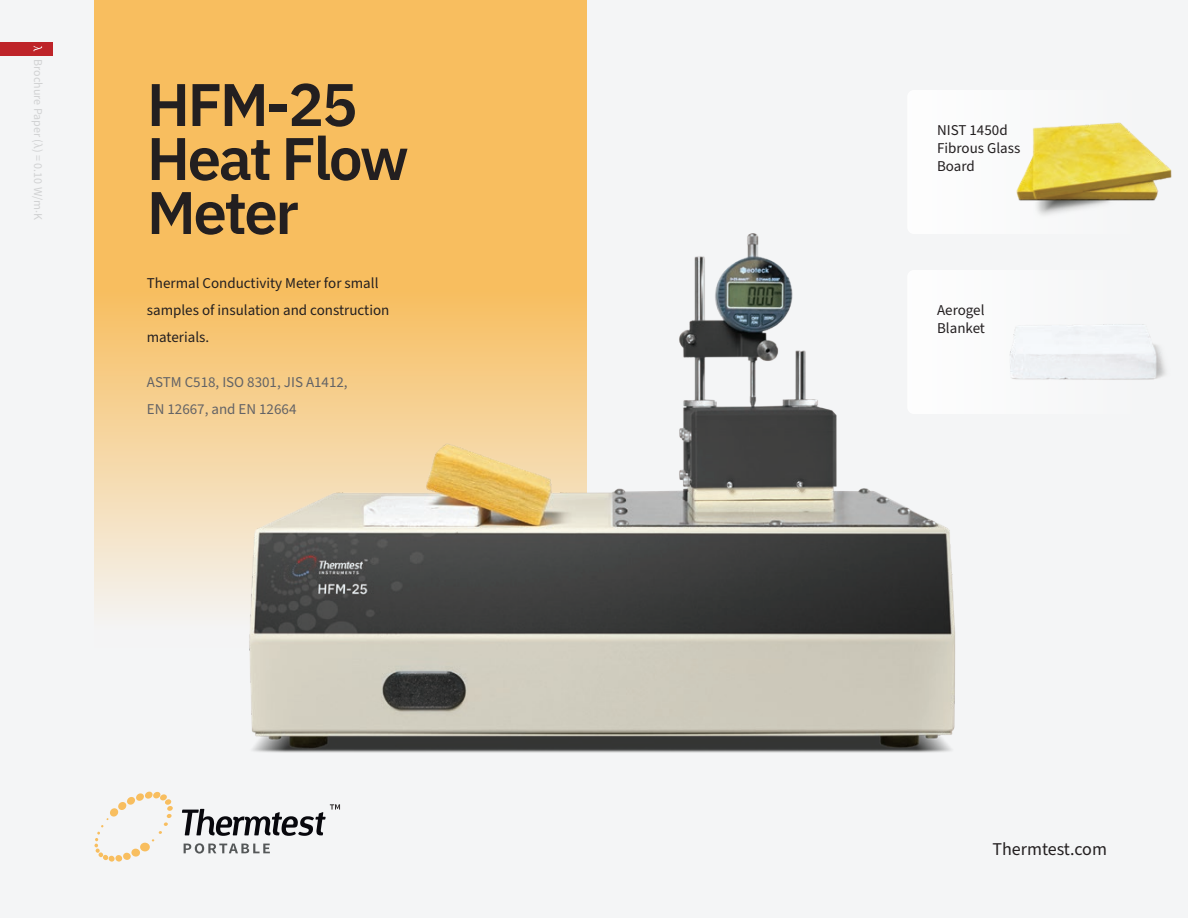
<style>
.page{position:relative;width:1188px;height:918px;background:#f4f5f6}
.page>*{position:absolute;margin:0;border:0;box-sizing:border-box;transform-origin:0 0}
.t1{font:600 60px/54px "IBM Plex Sans";letter-spacing:-.04em;color:#231f20}
.t2{font:18px "Source Sans Pro";color:#231f20}
.t3{font:15px/18px "Source Sans Pro";color:#231f20}
.t4{font:15px/27px "Source Sans Pro";color:#636366}
.t5{font:12px "Source Sans Pro";color:#d1d2d3}
.s1{font-family:"Minion Pro"}
.s2{font-family:"Goudy Old Style T"}
</style>
<div class="page">
<svg style="left:184px;top:843px;width:86px;height:11px"></svg>
<svg style="left:94px;top:792px;width:79px;height:70px"></svg>
<svg style="left:182px;top:808px;width:144px;height:28px"></svg>
<svg style="left:94px;top:0;width:493px;height:610px;background:#f7c470"></svg>
<img style="left:209px;top:198px;width:746px;height:613px">
<img style="left:1010px;top:324px;width:156px;height:56px">
<img style="left:1016px;top:122px;width:156px;height:93px">
<div style="left:0;top:42px;width:52px;height:13px;background:#be2429"></div>
<svg style="left:33px;top:46px;width:9px;height:5px"></svg>
<p class="t5" style="left:46px;top:59px;width:162px;rotate:90deg">Brochure Paper (<span class="s1">λ</span>) = 0.10 W/m<span class="s2">∙</span>K</p>
<h1 class="t1" style="left:147px;top:73px;width:263px">HFM-25<br>Heat Flow<br>Meter</h1>
<p class="t3" style="left:147px;top:270px;width:244px;line-height:27px">Thermal Conductivity Meter for small samples of insulation and construction materials.</p>
<p class="t4" style="left:147px;top:369px;width:202px">ASTM C518, ISO 8301, JIS A1412,<br>EN 12667, and EN 12664</p>
<p class="t3" style="left:937px;top:122px;width:85px">NIST 1450d<br>Fibrous Glass<br>Board</p>
<p class="t3" style="left:937px;top:302px;width:49px">Aerogel<br>Blanket</p>
<p class="t2" style="left:992px;top:837px;width:116px">Thermtest.com</p>
</div>
